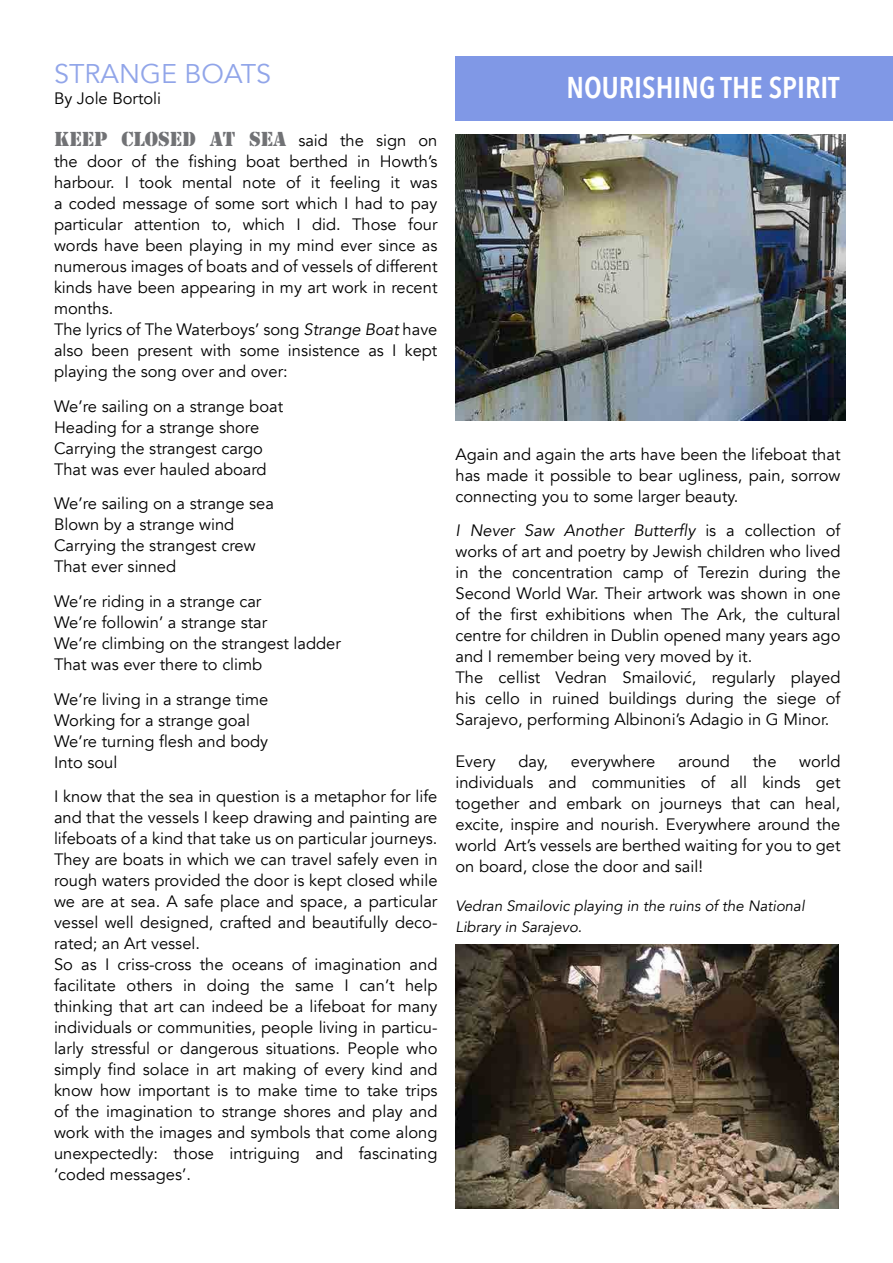
<style>
.page{position:relative;width:893px;height:1263px;background:#fff}
.page>*{position:absolute;margin:0;border:0;box-sizing:border-box;transform-origin:0 0}
.t1{font:600 30px "Avenir Next Condensed";color:#fff}
.t2{font:27px "Avenir";color:#91a5e9}
.t3{font:21px "Stencil";color:#717275}
.t4{font:16.5px/21px "Avenir";color:#000}
.t5{font:italic 15px/21px "Avenir";color:#000}
.s1{font-family:"Avenir";font-size:16.5px;color:#000}
.s2{font-style:italic}
</style>
<div class="page">
<div style="left:455px;top:56px;width:438px;height:65px;background:#8098e6"></div>
<img style="left:455px;top:135px;width:391px;height:286px">
<img style="left:455px;top:944px;width:384px;height:265px">
<h2 class="t2" style="left:54px;top:58px;width:219px">STRANGE BOATS</h2>
<p class="t4" style="left:54px;top:88px;width:109px">By Jole Bortoli</p>
<p class="t3" style="left:54px;top:127px;width:385px">KEEP CLOSED AT SEA <span class="s1">said the sign on</span></p>
<p class="t4" style="left:54px;top:151px;width:385px">the door of the fishing boat berthed in Howth’s harbour. I took mental note of it feeling it was a coded message of some sort which I had to pay particular attention to, which I did. Those four words have been playing in my mind ever since as numerous images of boats and of vessels of different kinds have been appearing in my art work in recent months.<br>The lyrics of The Waterboys’ song <span class="s2">Strange Boat</span> have also been present with some insistence as I kept playing the song over and over:</p>
<p class="t4" style="left:54px;top:396px;width:231px">We’re sailing on a strange boat<br>Heading for a strange shore<br>Carrying the strangest cargo<br>That was ever hauled aboard</p>
<p class="t4" style="left:54px;top:494px;width:222px">We’re sailing on a strange sea<br>Blown by a strange wind<br>Carrying the strangest crew<br>That ever sinned</p>
<p class="t4" style="left:54px;top:591px;width:288px">We’re riding in a strange car<br>We’re followin’ a strange star<br>We’re climbing on the strangest ladder<br>That was ever there to climb</p>
<p class="t4" style="left:54px;top:689px;width:216px">We’re living in a strange time<br>Working for a strange goal<br>We’re turning flesh and body<br>Into soul</p>
<p class="t4" style="left:54px;top:786px;width:385px">I know that the sea in question is a metaphor for life and that the vessels I keep drawing and painting are lifeboats of a kind that take us on particular journeys.<br>They are boats in which we can travel safely even in rough waters provided the door is kept closed while we are at sea. A safe place and space, a particular vessel well designed, crafted and beautifully deco&shy;rated; an Art vessel.<br>So as I criss-cross the oceans of imagination and facilitate others in doing the same I can’t help thinking that art can indeed be a lifeboat for many individuals or communities, people living in particu&shy;larly stressful or dangerous situations. People who simply find solace in art making of every kind and know how important is to make time to take trips of the imagination to strange shores and play and work with the images and symbols that come along unexpectedly: those intriguing and fascinating ‘coded messages’.</p>
<h1 class="t1" style="left:567px;top:69px;width:275px">NOURISHING THE SPIRIT</h1>
<p class="t4" style="left:455px;top:444px;width:386px;text-align:justify">Again and again the arts have been the lifeboat that has made it possible to bear ugliness, pain, sorrow connecting you to some larger beauty.</p>
<p class="t4" style="left:455px;top:520px;width:387px"><span class="s2">I Never Saw Another Butterfly</span> is a collection of works of art and poetry by Jewish children who lived in the concentration camp of Terezin during the Second World War. Their artwork was shown in one of the first exhibitions when The Ark, the cultural centre for children in Dublin opened many years ago and I remember being very moved by it.<br>The cellist Vedran Smailović, regularly played his cello in ruined buildings during the siege of Sarajevo, performing Albinoni’s Adagio in G Minor.</p>
<p class="t4" style="left:455px;top:751px;width:42px">Every</p>
<p class="t4" style="left:519px;top:751px;width:31px">day,</p>
<p class="t4" style="left:571px;top:751px;width:86px">everywhere</p>
<p class="t4" style="left:678px;top:751px;width:53px">around</p>
<p class="t4" style="left:753px;top:751px;width:25px">the</p>
<p class="t4" style="left:455px;top:751px;width:386px;text-align:justify;text-indent:344px">world individuals and communities of all kinds get together and embark on journeys that can heal, excite, inspire and nourish. Everywhere around the world Art’s vessels are berthed waiting for you to get on board, close the door and sail!</p>
<p class="t5" style="left:455px;top:895px;width:351px">Vedran Smailovic playing in the ruins of the National<br>Library in Sarajevo.</p>
</div>
